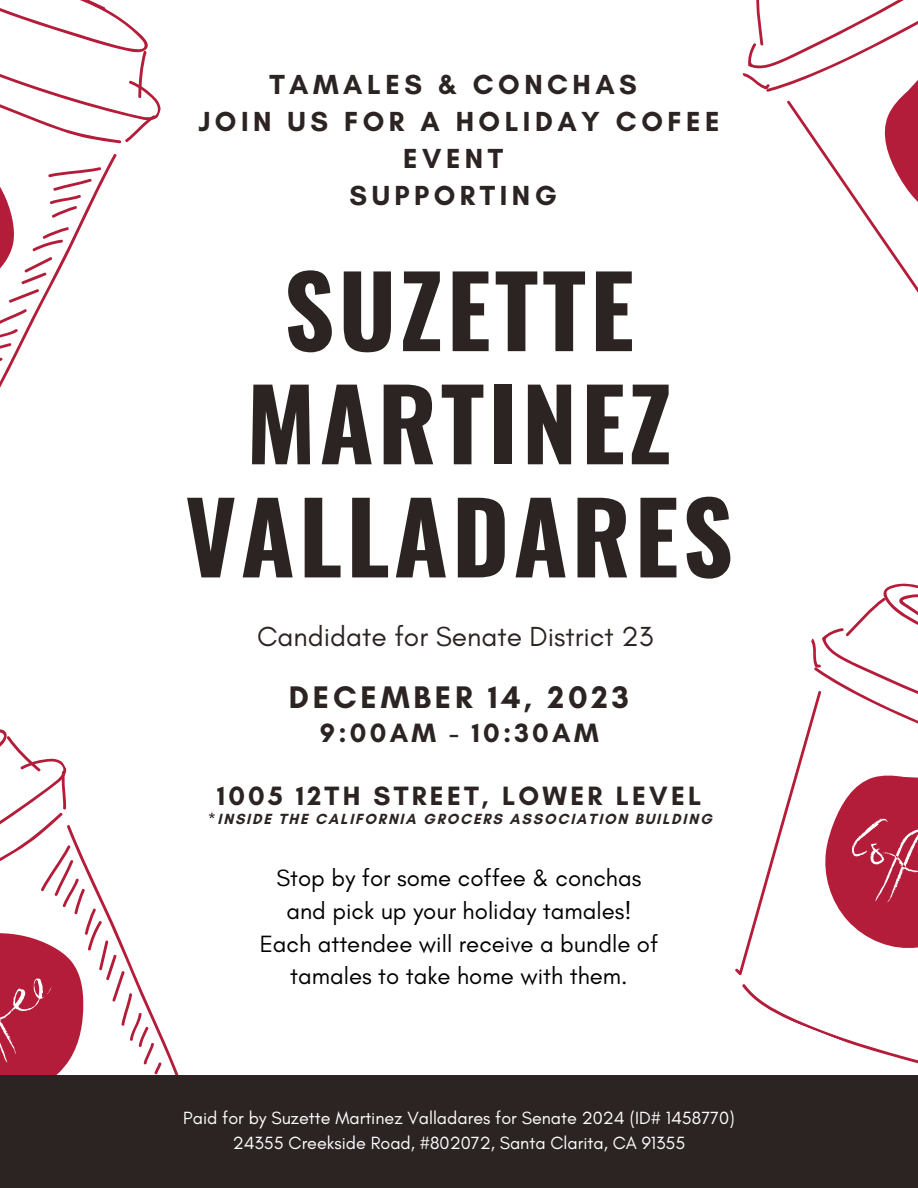
<style>
.page{position:relative;width:918px;height:1188px;background:#fff}
.page>*{position:absolute;margin:0;border:0;box-sizing:border-box;transform-origin:0 0}
.t1{font:700 98.4px/113.1px "Oswald";letter-spacing:.04em;color:#2c2423;text-align:center}
.t2{font:700 31.8px "Glacial Indifference";letter-spacing:.12em;color:#2c2423}
.t3{font:700 28.05px/37.2px "Glacial Indifference";letter-spacing:.16em;color:#2c2423;text-align:center}
.t4{font:28.05px "Glacial Indifference";color:#2c2423}
.t5{font:700 27px "Glacial Indifference";letter-spacing:.12em;color:#2c2423}
.t6{font:24px/32.7px "Glacial Indifference";color:#000;text-align:center}
.t7{font:18px "Glacial Indifference";color:#fff}
.t8{font:700 15px "Glacial Indifference";letter-spacing:.12em;color:#2c2423}
</style>
<div class="page">
<svg style="left:735px;top:583px;width:183px;height:481px"></svg>
<svg style="left:0;top:729px;width:179px;height:346px"></svg>
<div style="left:0;top:1075px;width:918px;height:113px;background:#2c2423"></div>
<svg style="left:0;top:0;width:161px;height:388px"></svg>
<svg style="left:742px;top:0;width:176px;height:293px"></svg>
<p class="t3" style="left:269px;top:65px;width:369px">TAMALES &amp; CONCHAS</p>
<p class="t3" style="left:198px;top:102px;width:523px">JOIN US FOR A HOLIDAY COFEE<br>EVENT</p>
<p class="t3" style="left:350px;top:177px;width:209px">SUPPORTING</p>
<p class="t1" style="left:185px;top:250px;width:550px">SUZETTE<br>MARTINEZ<br>VALLADARES</p>
<p class="t4" style="left:257px;top:620px;width:398px">Candidate for Senate District 23</p>
<p class="t2" style="left:289px;top:678px;width:342px">DECEMBER 14, 2023</p>
<p class="t5" style="left:320px;top:716px;width:280px">9:00AM - 10:30AM</p>
<p class="t5" style="left:217px;top:779px;width:486px">1005 12TH STREET, LOWER LEVEL</p>
<p class="t8" style="left:208px;top:810px;width:505px">*INSIDE THE CALIFORNIA GROCERS ASSOCIATION BUILDING</p>
<p class="t6" style="left:276px;top:862px;width:367px">Stop by for some coffee &amp; conchas and pick up your holiday tamales!</p>
<p class="t6" style="left:260px;top:927px;width:400px">Each attendee will receive a bundle of tamales to take home with them.</p>
<p class="t7" style="left:183px;top:1107px;width:553px">Paid for by Suzette Martinez Valladares for Senate 2024 (ID# 1458770)</p>
<p class="t7" style="left:233px;top:1132px;width:454px">24355 Creekside Road, #802072, Santa Clarita, CA 91355</p>
</div>
